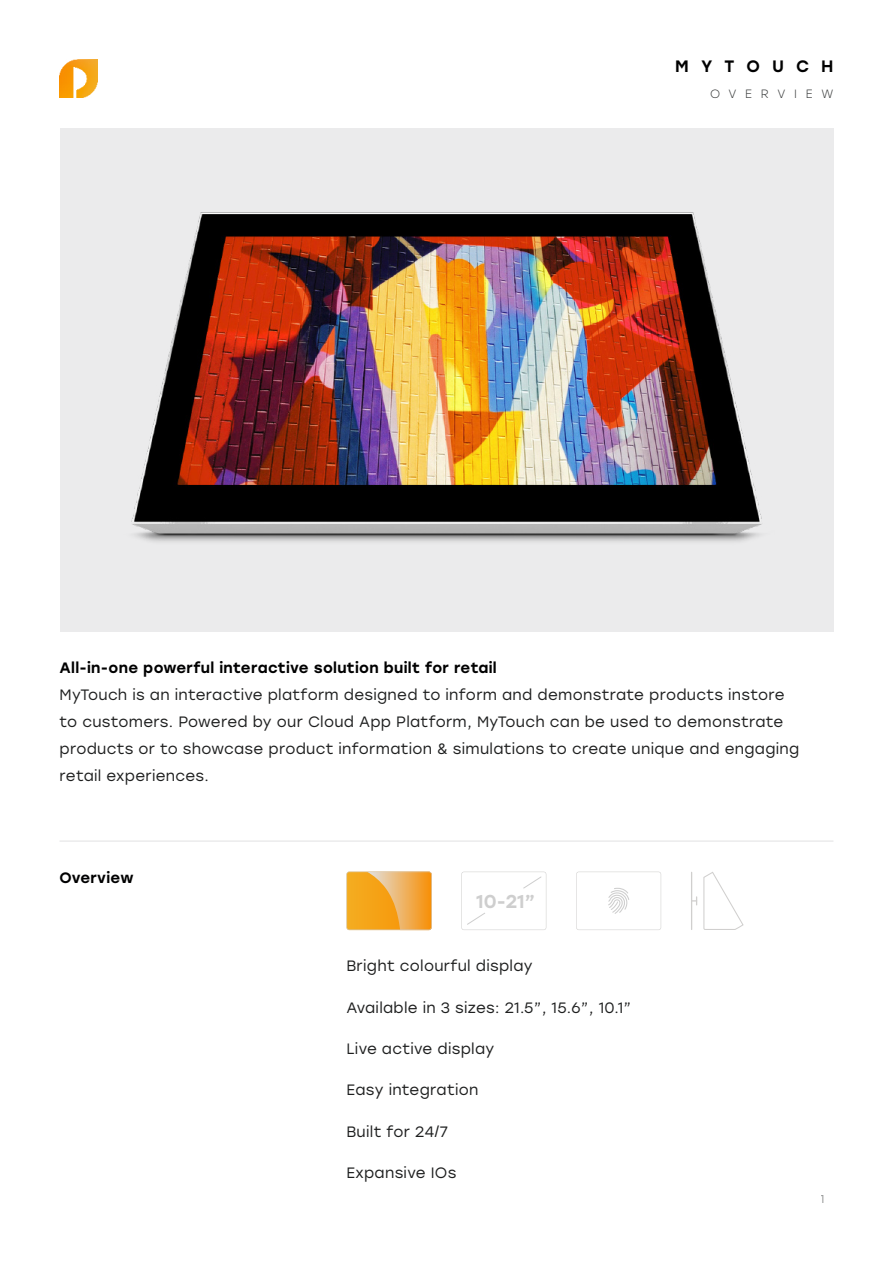
<style>
.page{position:relative;width:893px;height:1263px;background:#fff}
.page>*{position:absolute;margin:0;border:0;box-sizing:border-box;transform-origin:0 0}
.t1{font:500 18.6px "Stolzl";color:#cecece}
.t2{font:500 16.5px "Stolzl";letter-spacing:.73em;color:#000001}
.t3{font:15px/27px "Stolzl";letter-spacing:.02em;color:#1e1f1f}
.t4{font:500 15px "Stolzl";letter-spacing:.02em;color:#000001}
.t5{font:300 12px "Stolzl";letter-spacing:.73em;color:#303232}
.t6{font:12px "Stolzl";color:#303232}
</style>
<div class="page">
<div style="left:60px;top:128px;width:773px;height:503px;background:#ebebec"></div>
<img style="left:131px;top:212px;width:631px;height:330px">
<svg style="left:346px;top:872px;width:86px;height:58px;background:#f1a837"></svg>
<svg style="left:461px;top:872px;width:85px;height:58px"></svg>
<svg style="left:576px;top:872px;width:85px;height:58px"></svg>
<hr style="left:691px;top:872px;width:1px;height:57px;background:#d0cfce">
<svg style="left:692px;top:897px;width:5px;height:8px"></svg>
<svg style="left:703px;top:872px;width:40px;height:58px"></svg>
<img style="left:60px;top:60px;width:38px;height:38px">
<hr style="left:60px;top:840px;width:773px;height:2px;background:#ebebec">
<p class="t2" style="left:675px;top:55px;width:160px">MYTOUCH</p>
<p class="t5" style="left:710px;top:85px;width:125px">OVERVIEW</p>
<p class="t4" style="left:60px;top:657px;width:439px">All-in-one powerful interactive solution built for retail</p>
<p class="t3" style="left:60px;top:680px;width:741px">MyTouch is an interactive platform designed to inform and demonstrate products instore to customers. Powered by our Cloud App Platform, MyTouch can be used to demonstrate products or to showcase product information &amp; simulations to create unique and engaging</p>
<p class="t3" style="left:60px;top:761px;width:151px">retail experiences.</p>
<p class="t4" style="left:60px;top:867px;width:76px">Overview</p>
<p class="t1" style="left:476px;top:888px;width:61px">10-21”</p>
<p class="t3" style="left:346px;top:952px;width:188px">Bright colourful display</p>
<p class="t3" style="left:346px;top:993px;width:286px">Available in 3 sizes: 21.5”, 15.6”, 10.1”</p>
<p class="t3" style="left:346px;top:1035px;width:149px">Live active display</p>
<p class="t3" style="left:346px;top:1076px;width:133px">Easy integration</p>
<p class="t3" style="left:346px;top:1117px;width:103px">Built for 24/7</p>
<p class="t3" style="left:346px;top:1158px;width:111px">Expansive IOs</p>
<p class="t6" style="left:821px;top:1191px;width:6px">1</p>
</div>
